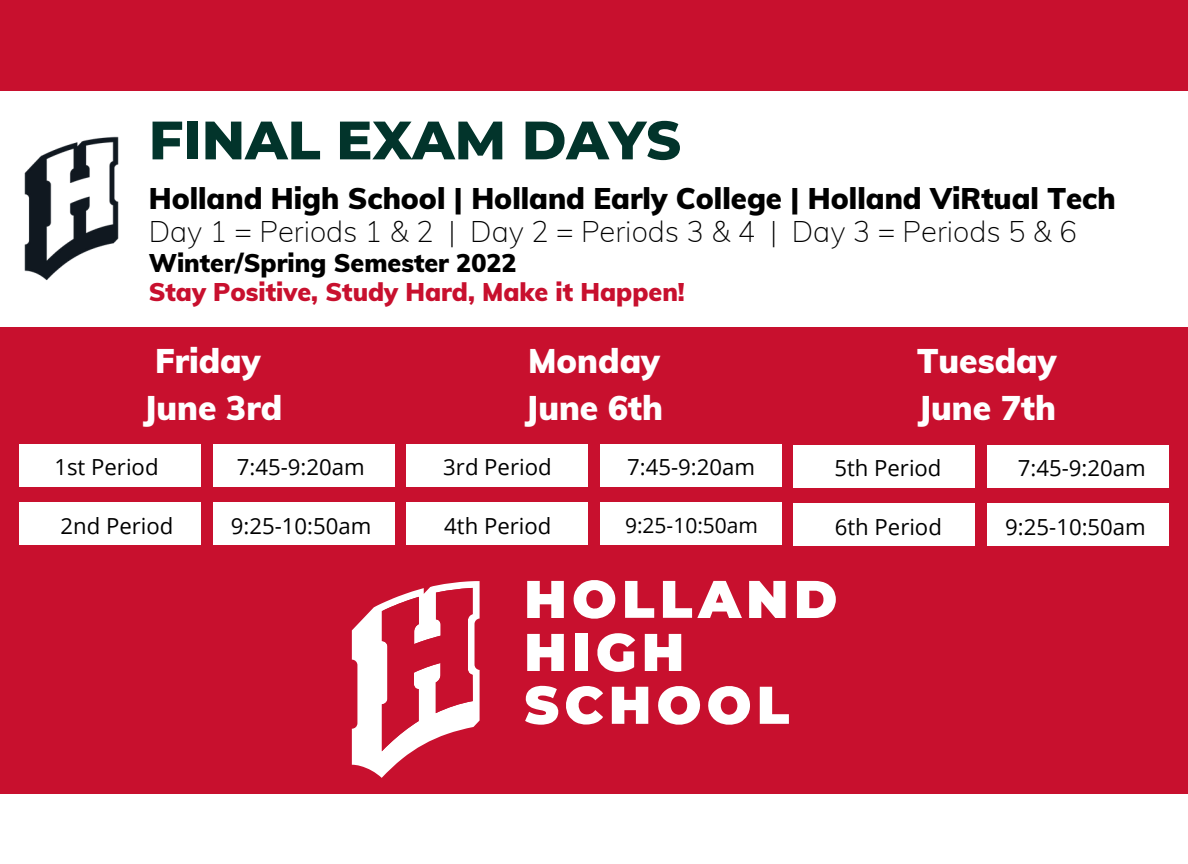
<style>
.page{position:relative;width:1188px;height:864px;background:#c8102e}
.page>*{position:absolute;margin:0;border:0;box-sizing:border-box;transform-origin:0 0}
.t1{font:800 54px "Montserrat";color:#02342b}
.t2{font:900 33.45px "Muli";color:#fff}
.t3{font:900 29.25px "Muli";color:#000}
.t4{font:200 29.25px "Muli";color:#000}
.t5{font:900 25.05px "Muli";color:#c8102e}
.t6{font:900 25.05px "Muli";color:#000}
.t7{font:22.2px "Open Sans";color:#000}
.t8{font:21px "Open Sans";color:#000}
</style>
<div class="page">
<div style="left:0;top:92px;width:1188px;height:235px;background:#fff"></div>
<img style="left:24px;top:136px;width:95px;height:145px">
<div style="left:19px;top:444px;width:181px;height:42px;background:#fff"></div>
<div style="left:213px;top:444px;width:181px;height:42px;background:#fff"></div>
<div style="left:600px;top:444px;width:182px;height:42px;background:#fff"></div>
<div style="left:407px;top:444px;width:181px;height:42px;background:#fff"></div>
<div style="left:987px;top:445px;width:181px;height:42px;background:#fff"></div>
<div style="left:793px;top:445px;width:182px;height:42px;background:#fff"></div>
<div style="left:19px;top:502px;width:181px;height:43px;background:#fff"></div>
<div style="left:213px;top:502px;width:181px;height:43px;background:#fff"></div>
<div style="left:600px;top:502px;width:182px;height:43px;background:#fff"></div>
<div style="left:407px;top:502px;width:181px;height:43px;background:#fff"></div>
<div style="left:987px;top:503px;width:181px;height:43px;background:#fff"></div>
<div style="left:793px;top:503px;width:182px;height:43px;background:#fff"></div>
<svg style="left:352px;top:581px;width:128px;height:197px"></svg>
<svg style="left:527px;top:581px;width:37px;height:37px"></svg>
<svg style="left:573px;top:580px;width:42px;height:39px"></svg>
<svg style="left:625px;top:581px;width:29px;height:37px"></svg>
<svg style="left:663px;top:581px;width:79px;height:37px"></svg>
<svg style="left:749px;top:581px;width:37px;height:37px"></svg>
<svg style="left:797px;top:581px;width:39px;height:37px"></svg>
<svg style="left:527px;top:634px;width:37px;height:37px"></svg>
<div style="left:575px;top:634px;width:13px;height:37px;background:#fff"></div>
<svg style="left:597px;top:633px;width:38px;height:39px"></svg>
<svg style="left:645px;top:634px;width:36px;height:37px"></svg>
<svg style="left:525px;top:686px;width:33px;height:39px"></svg>
<svg style="left:566px;top:686px;width:37px;height:39px"></svg>
<svg style="left:612px;top:687px;width:36px;height:37px"></svg>
<svg style="left:658px;top:686px;width:92px;height:39px"></svg>
<svg style="left:760px;top:687px;width:29px;height:37px"></svg>
<div style="left:0;top:794px;width:1188px;height:70px;background:#fff"></div>
<p class="t1" style="left:149px;top:107px;width:534px">FINAL EXAM DAYS</p>
<p class="t3" style="left:149px;top:180px;width:968px">Holland High School | Holland Early College | Holland ViRtual Tech</p>
<p class="t4" style="left:149px;top:213px;width:930px">Day 1 = Periods 1 &amp; 2 | Day 2 = Periods 3 &amp; 4 | Day 3 = Periods 5 &amp; 6</p>
<p class="t6" style="left:149px;top:247px;width:369px">Winter/Spring Semester 2022</p>
<p class="t5" style="left:149px;top:276px;width:538px">Stay Positive, Study Hard, Make it Happen!</p>
<p class="t2" style="left:155px;top:340px;width:107px">Friday</p>
<p class="t2" style="left:143px;top:386px;width:141px">June 3rd</p>
<p class="t7" style="left:54px;top:451px;width:106px">1st Period</p>
<p class="t7" style="left:237px;top:451px;width:129px">7:45-9:20am</p>
<p class="t2" style="left:528px;top:340px;width:133px">Monday</p>
<p class="t2" style="left:525px;top:386px;width:140px">June 6th</p>
<p class="t2" style="left:917px;top:340px;width:141px">Tuesday</p>
<p class="t2" style="left:918px;top:386px;width:140px">June 7th</p>
<p class="t7" style="left:443px;top:451px;width:110px">3rd Period</p>
<p class="t7" style="left:834px;top:452px;width:109px">5th Period</p>
<p class="t7" style="left:627px;top:451px;width:129px">7:45-9:20am</p>
<p class="t7" style="left:1018px;top:452px;width:129px">7:45-9:20am</p>
<p class="t7" style="left:61px;top:510px;width:114px">2nd Period</p>
<p class="t7" style="left:231px;top:510px;width:142px">9:25-10:50am</p>
<p class="t7" style="left:444px;top:510px;width:109px">4th Period</p>
<p class="t7" style="left:835px;top:511px;width:109px">6th Period</p>
<p class="t8" style="left:625px;top:510px;width:135px">9:25-10:50am</p>
<p class="t7" style="left:1005px;top:511px;width:142px">9:25-10:50am</p>
</div>
